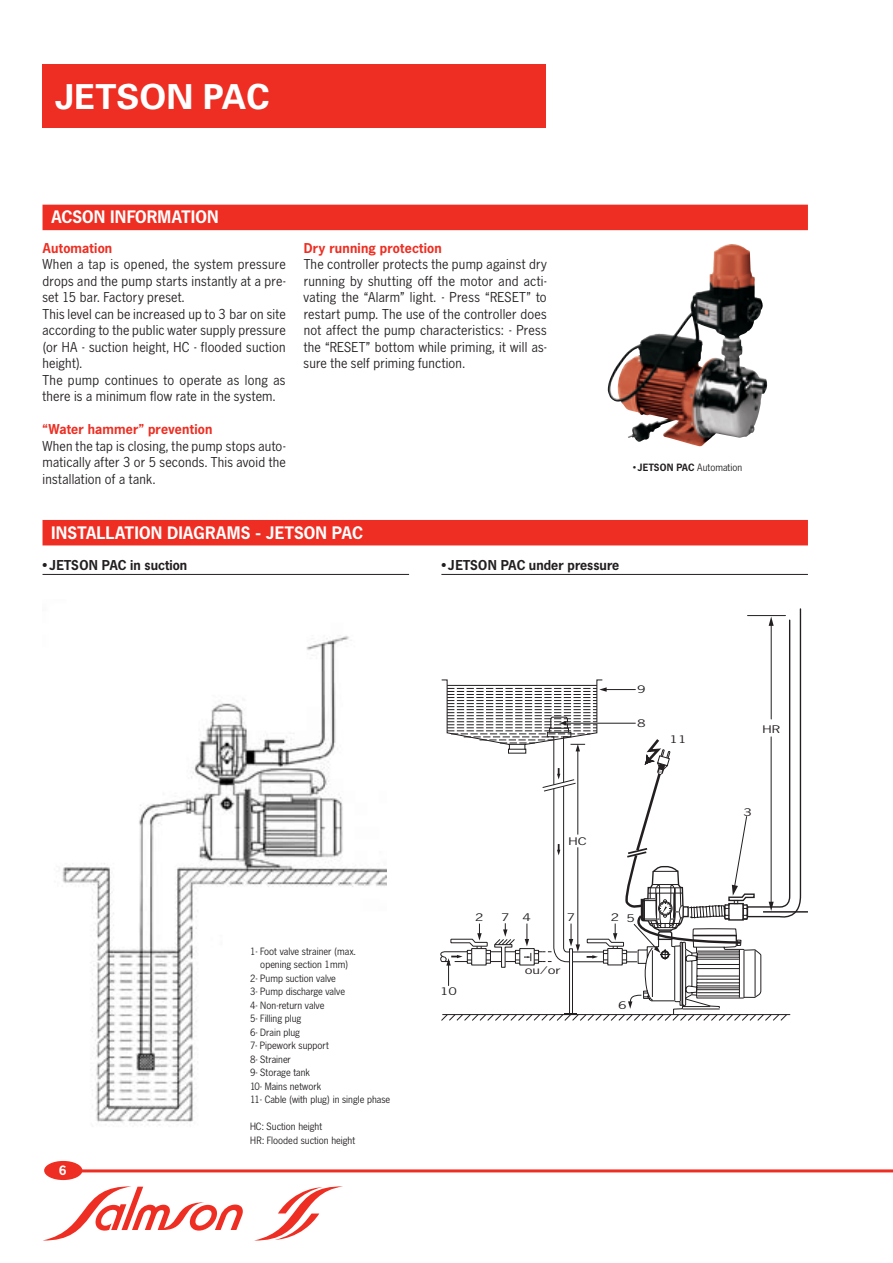
<style>
.page{position:relative;width:893px;height:1263px;background:#fff}
.page>*{position:absolute;margin:0;border:0;box-sizing:border-box;transform-origin:0 0}
.t1{font:700 34.5px "Univers";color:#fff}
.t2{font:700 18px "News Gothic BQ";color:#fff}
.t3{font:14.25px/16.5px "News Gothic BQ";letter-spacing:.015em;color:#231f20;text-align:justify}
.t4{font:700 14.25px "News Gothic BQ";letter-spacing:.01em;color:#ee2e22}
.t5{font:700 14.25px "News Gothic BQ";color:#231f20}
.t6{font:10.95px "News Gothic BQ";color:#231f20;scale:1.5 1}
.t7{font:10.5px/13.5px "News Gothic BQ";color:#231f20}
.t8{font:700 10.5px "News Gothic BQ";color:#231f20}
.s1{font-weight:400}
</style>
<div class="page">
<img style="left:608px;top:274px;width:154px;height:173px">
<img style="left:62px;top:635px;width:324px;height:490px">
<hr style="left:763px;top:912px;width:45px;height:1px;background:#231f20">
<svg style="left:440px;top:608px;width:362px;height:412px"></svg>
<div style="left:43px;top:205px;width:765px;height:25px;background:#ee2e22"></div>
<div style="left:43px;top:520px;width:765px;height:25px;background:#ee2e22"></div>
<hr style="left:43px;top:574px;width:366px;height:1px;background:#231f20">
<hr style="left:441px;top:574px;width:367px;height:1px;background:#231f20">
<div style="left:43px;top:64px;width:503px;height:64px;background:#ee2e22"></div>
<hr style="left:51px;top:1169px;width:842px;height:3px;background:#ee2e22">
<svg style="left:256px;top:1186px;width:87px;height:54px"></svg>
<svg style="left:45px;top:1186px;width:198px;height:54px"></svg>
<div style="left:44px;top:1161px;width:38px;height:19px;background:#ee2e22;border-radius:50%"></div>
<h1 class="t1" style="left:55px;top:76px;width:216px">JETSON PAC</h1>
<p class="t2" style="left:51px;top:207px;width:169px">ACSON INFORMATION</p>
<p class="t4" style="left:43px;top:240px;width:71px">Automation</p>
<p class="t3" style="left:42px;top:257px;width:245px;text-align:left">When a tap is opened, the system pressure drops and the pump starts instantly at a pre&shy;set 15 bar. Factory preset.<br>This level can be increased up to 3 bar on site according to the public water supply pressure (or HA - suction height, HC - flooded suction height).<br>The pump continues to operate as long as there is a minimum flow rate in the system.</p>
<p class="t4" style="left:43px;top:421px;width:172px">“Water hammer” prevention</p>
<p class="t3" style="left:43px;top:438px;width:245px">When the tap is closing, the pump stops auto&shy;matically after 3 or 5 seconds. This avoid the installation of a tank.</p>
<p class="t4" style="left:304px;top:240px;width:140px">Dry running protection</p>
<p class="t3" style="left:304px;top:257px;width:245px">The controller protects the pump against dry running by shutting off the motor and acti&shy;vating the “Alarm” light. - Press “RESET” to restart pump. The use of the controller does not affect the pump characteristics: - Press the “RESET” bottom while priming, it will as&shy;sure the self priming function.</p>
<p class="t8" style="left:633px;top:462px;width:12px"><span class="s1">•</span> jetson</p>
<p class="t8" style="left:676px;top:462px;width:7px">pac</p>
<p class="t7" style="left:697px;top:461px;width:47px">Automation</p>
<p class="t2" style="left:51px;top:522px;width:313px">INSTALLATION DIAGRAMS - JETSON PAC</p>
<p class="t5" style="left:43px;top:557px;width:146px">• JETSON PAC in suction</p>
<p class="t5" style="left:441px;top:557px;width:179px">• JETSON PAC under pressure</p>
<p class="t7" style="left:250px;top:945px;width:107px">1- Foot valve strainer (max.</p>
<p class="t7" style="left:260px;top:958px;width:90px">opening section 1mm)</p>
<p class="t7" style="left:250px;top:972px;width:87px">2- Pump suction valve</p>
<p class="t7" style="left:250px;top:985px;width:96px">3- Pump discharge valve</p>
<p class="t7" style="left:250px;top:999px;width:76px">4- Non-return valve</p>
<p class="t7" style="left:250px;top:1012px;width:53px">5- Filling plug</p>
<p class="t7" style="left:250px;top:1026px;width:52px">6- Drain plug</p>
<p class="t7" style="left:250px;top:1039px;width:80px">7- Pipework support</p>
<p class="t7" style="left:250px;top:1053px;width:42px">8- Strainer</p>
<p class="t7" style="left:250px;top:1066px;width:62px">9- Storage tank</p>
<p class="t7" style="left:250px;top:1080px;width:73px">10- Mains network</p>
<p class="t7" style="left:250px;top:1093px;width:142px">11- Cable (with plug) in single phase</p>
<p class="t7" style="left:250px;top:1120px;width:107px">HC: Suction height<br>HR: Flooded suction height</p>
<p class="t6" style="left:637px;top:683px;width:7px">9</p>
<p class="t6" style="left:637px;top:717px;width:7px">8</p>
<p class="t6" style="left:669px;top:733px;width:13px">11</p>
<p class="t6" style="left:568px;top:835px;width:14px">HC</p>
<p class="t6" style="left:440px;top:985px;width:13px">10</p>
<p class="t6" style="left:475px;top:911px;width:7px">2</p>
<p class="t6" style="left:523px;top:911px;width:7px">4</p>
<p class="t6" style="left:567px;top:911px;width:7px">7</p>
<p class="t6" style="left:611px;top:911px;width:7px">2</p>
<p class="t6" style="left:501px;top:911px;width:7px">7</p>
<p class="t6" style="left:627px;top:912px;width:7px">5</p>
<p class="t6" style="left:525px;top:964px;width:25px">ou/or</p>
<p class="t6" style="left:618px;top:999px;width:7px">6</p>
<p class="t6" style="left:762px;top:723px;width:13px">HR</p>
<p class="t6" style="left:744px;top:806px;width:7px">3</p>
</div>
